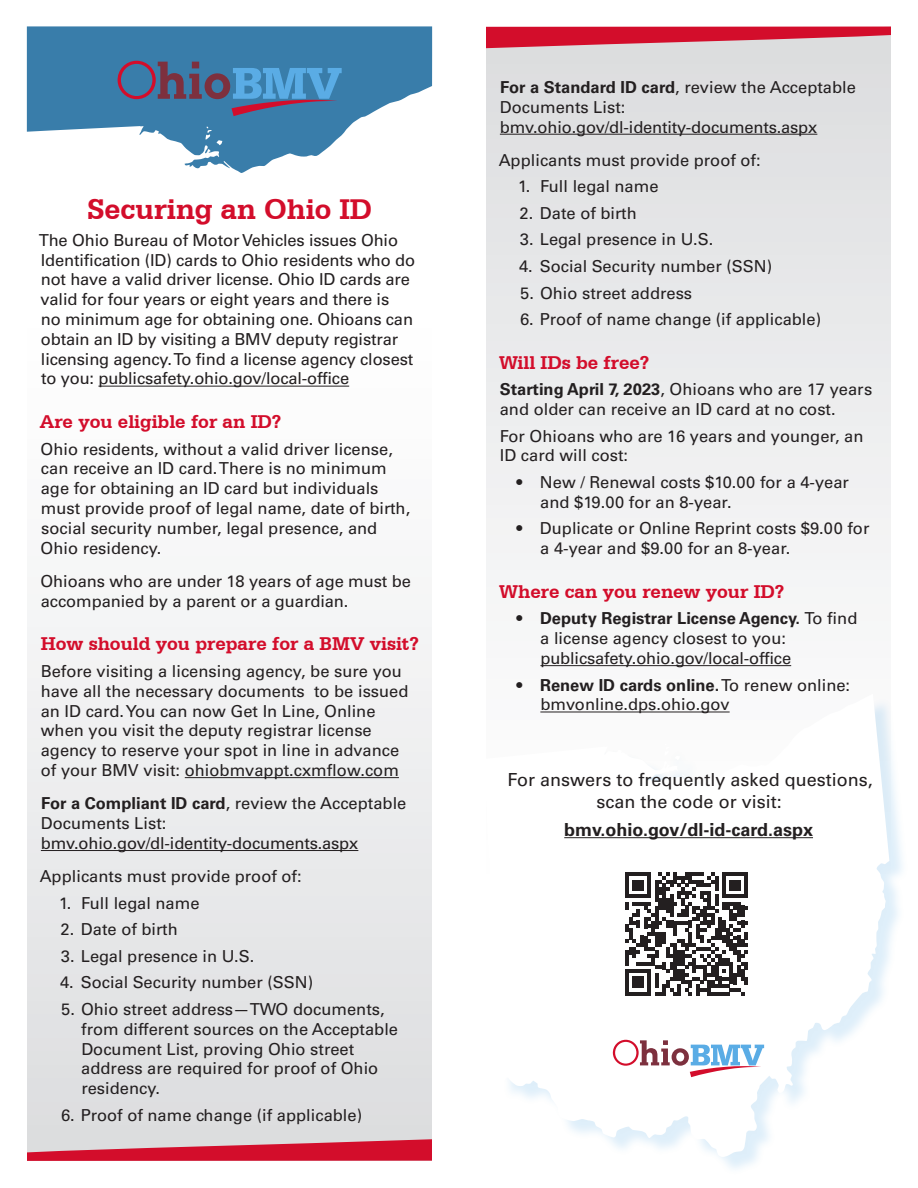
<style>
.page{position:relative;width:918px;height:1188px;background:#fff}
.page>*{position:absolute;margin:0;border:0;box-sizing:border-box;transform-origin:0 0}
.t1{font:700 30px "Serifa BT";color:#d30d2b}
.t2{font:700 19.5px "Serifa BT";color:#d30d2b}
.t3{font:18px "Univers LT Std";color:#231f20}
.t4{font:700 18px "Univers LT Std";color:#231f20}
.t5{font:16.5px/19.8px "Univers LT Std";color:#231f20}
.s1{font-weight:700}
</style>
<div class="page">
<svg style="left:27px;top:26px;width:405px;height:147px;fill:#397daa"></svg>
<div style="left:27px;top:304px;width:405px;height:857px;background:linear-gradient(to bottom,#fff,#dcdddf)"></div>
<svg style="left:486px;top:48px;width:405px;height:619px"></svg>
<div style="left:487px;top:697px;width:421px;height:479px;background:#5aace5;opacity:.2"></div>
<svg style="left:487px;top:697px;width:402px;height:460px"></svg>
<svg style="left:664px;top:744px;width:16px;height:16px"></svg>
<svg style="left:486px;top:27px;width:405px;height:21px;background:#d54a5f"></svg>
<svg style="left:27px;top:1139px;width:405px;height:22px;background:#d54d62"></svg>
<hr style="left:98px;top:386px;width:251px;height:1px;background:#231f20">
<hr style="left:185px;top:777px;width:214px;height:1px;background:#231f20">
<hr style="left:41px;top:850px;width:317px;height:1px;background:#231f20">
<svg style="left:118px;top:61px;width:224px;height:55px;background:#4f76a1"></svg>
<hr style="left:500px;top:134px;width:317px;height:1px;background:#231f20">
<hr style="left:540px;top:665px;width:251px;height:1px;background:#231f20">
<hr style="left:540px;top:712px;width:190px;height:1px;background:#231f20">
<hr style="left:564px;top:837px;width:249px;height:1px;background:#231f20">
<svg style="left:613px;top:1040px;width:151px;height:37px"></svg>
<svg style="left:625px;top:872px;width:123px;height:123px"></svg>
<p class="t1" style="left:87px;top:191px;width:286px">Securing an Ohio ID</p>
<p class="t5" style="left:39px;top:230px;width:378px">The Ohio Bureau of Motor Vehicles issues Ohio Identification (ID) cards to Ohio residents who do not have a valid driver license. Ohio ID cards are valid for four years or eight years and there is<br>no minimum age for obtaining one. Ohioans can obtain an ID by visiting a BMV deputy registrar licensing agency. To find a license agency closest to you: publicsafety.ohio.gov/local-office</p>
<p class="t2" style="left:40px;top:410px;width:243px">Are you eligible for an ID?</p>
<p class="t5" style="left:41px;top:439px;width:371px">Ohio residents, without a valid driver license, can receive an ID card. There is no minimum age for obtaining an ID card but individuals must provide proof of legal name, date of birth, social security number, legal presence, and Ohio residency.</p>
<p class="t5" style="left:41px;top:571px;width:372px">Ohioans who are under 18 years of age must be accompanied by a parent or a guardian.</p>
<p class="t2" style="left:41px;top:632px;width:380px">How should you prepare for a BMV visit?</p>
<p class="t5" style="left:41px;top:661px;width:369px">Before visiting a licensing agency, be sure you have all the necessary documents to be issued an ID card. You can now Get In Line, Online when you visit the deputy registrar license agency to reserve your spot in line in advance of your BMV visit: ohiobmvappt.cxmflow.com</p>
<p class="t5" style="left:41px;top:794px;width:367px"><span class="s1">For a Compliant ID card</span>, review the Acceptable<br>Documents List: bmv.ohio.gov/dl-identity-documents.aspx</p>
<p class="t5" style="left:40px;top:866px;width:263px">Applicants must provide proof of:</p>
<p class="t5" style="left:59px;top:893px;width:142px">1. Full legal name</p>
<p class="t5" style="left:61px;top:920px;width:119px">2. Date of birth</p>
<p class="t5" style="left:61px;top:946px;width:195px">3. Legal presence in U.S.</p>
<p class="t5" style="left:60px;top:973px;width:255px">4. Social Security number (SSN)</p>
<p class="t5" style="left:81px;top:999px;width:318px;text-indent:-20px">5. Ohio street address—TWO documents, from different sources on the Acceptable Document List, proving Ohio street address are required for proof of Ohio residency.</p>
<p class="t5" style="left:61px;top:1105px;width:303px">6. Proof of name change (if applicable)</p>
<p class="t5" style="left:500px;top:77px;width:358px"><span class="s1">For a Standard ID card</span>, review the Acceptable<br>Documents List: bmv.ohio.gov/dl-identity-documents.aspx</p>
<p class="t5" style="left:499px;top:150px;width:263px">Applicants must provide proof of:</p>
<p class="t5" style="left:518px;top:177px;width:142px">1. Full legal name</p>
<p class="t5" style="left:520px;top:203px;width:119px">2. Date of birth</p>
<p class="t5" style="left:520px;top:230px;width:195px">3. Legal presence in U.S.</p>
<p class="t5" style="left:519px;top:256px;width:255px">4. Social Security number (SSN)</p>
<p class="t5" style="left:520px;top:283px;width:173px">5. Ohio street address</p>
<p class="t5" style="left:520px;top:309px;width:303px">6. Proof of name change (if applicable)</p>
<p class="t2" style="left:499px;top:350px;width:152px">Will IDs be free?</p>
<p class="t5" style="left:500px;top:380px;width:374px"><span class="s1">Starting April 7, 2023</span>, Ohioans who are 17 years and older can receive an ID card at no cost.</p>
<p class="t5" style="left:500px;top:426px;width:365px">For Ohioans who are 16 years and younger, an<br>ID card will cost:</p>
<p class="t5" style="left:540px;top:472px;width:310px;text-indent:-24px">• New / Renewal costs $10.00 for a 4-year and $19.00 for an 8-year.</p>
<p class="t5" style="left:540px;top:519px;width:331px;text-indent:-24px">• Duplicate or Online Reprint costs $9.00 for a 4-year and $9.00 for an 8-year.</p>
<p class="t2" style="left:499px;top:579px;width:287px">Where can you renew your ID?</p>
<p class="t5" style="left:540px;top:609px;width:319px;text-indent:-24px">• <span class="s1">Deputy Registrar License Agency.</span> To find a license agency closest to you: publicsafety.ohio.gov/local-office</p>
<p class="t5" style="left:540px;top:675px;width:311px;text-indent:-24px">• <span class="s1">Renew ID cards online.</span> To renew online: bmvonline.dps.ohio.gov</p>
<p class="t3" style="left:507px;top:769px;width:367px">For answers to frequently asked questions,</p>
<p class="t3" style="left:597px;top:790px;width:187px">scan the code or visit:</p>
<p class="t4" style="left:564px;top:819px;width:250px">bmv.ohio.gov/dl-id-card.aspx</p>
</div>
